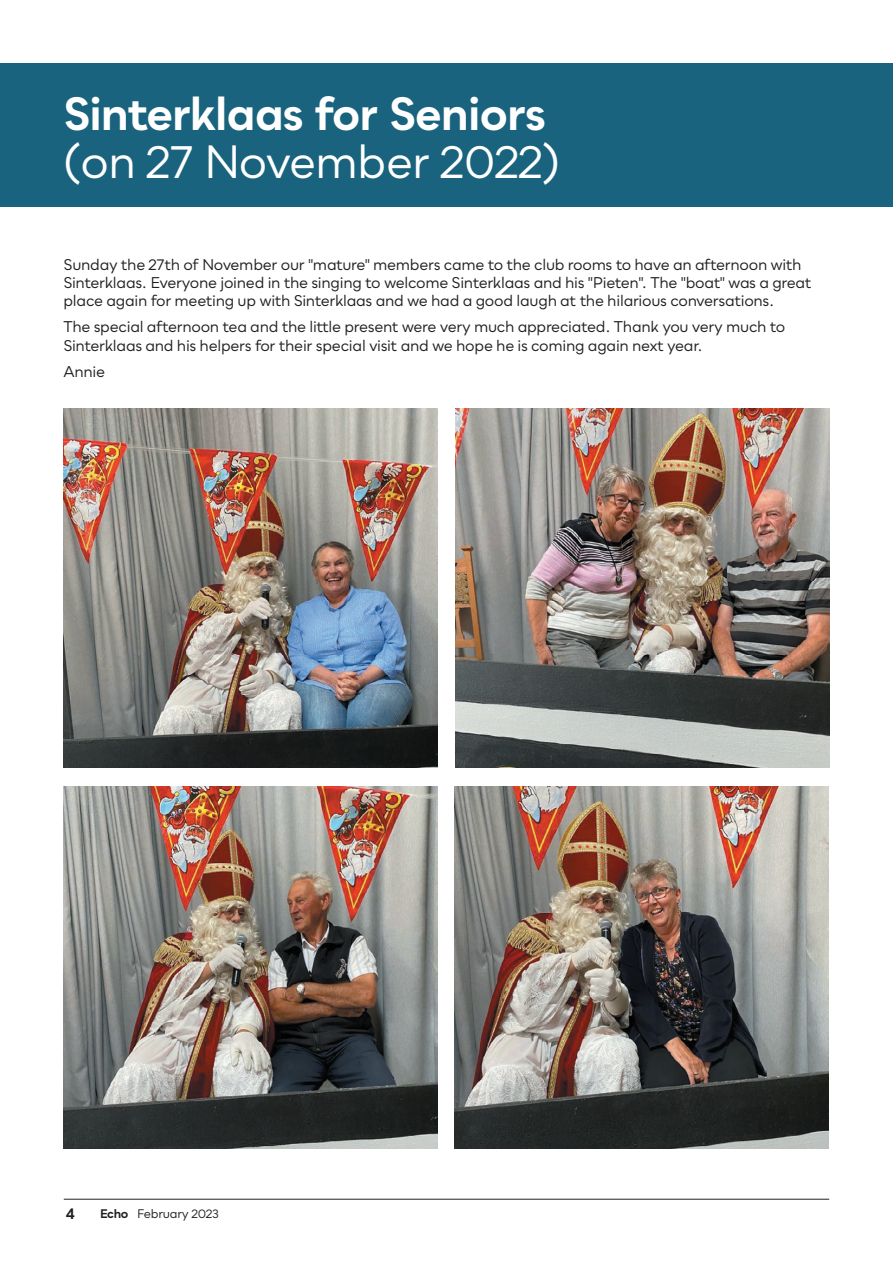
<style>
.page{position:relative;width:893px;height:1263px;background:#fff}
.page>*{position:absolute;margin:0;border:0;box-sizing:border-box;transform-origin:0 0}
.t1{font:700 45px "Bozon";letter-spacing:-.02em;color:#fff}
.t2{font:45px "Bozon";letter-spacing:-.02em;color:#fff}
.t3{font:15px/18px "Bozon";letter-spacing:-.02em;color:#231f20}
.t4{font:700 15px "Bozon";color:#231f20}
.t5{font:12px "Bozon";letter-spacing:-.025em;color:#231f20}
.s1{font-weight:700}
</style>
<div class="page">
<div style="left:0;top:64px;width:893px;height:143px;background:#19637e"></div>
<hr style="left:892px;top:64px;width:1px;height:143px;background:#f69230">
<img style="left:456px;top:408px;width:373px;height:359px">
<img style="left:64px;top:786px;width:373px;height:362px">
<img style="left:454px;top:786px;width:374px;height:362px">
<img style="left:64px;top:408px;width:373px;height:359px">
<hr style="left:64px;top:1199px;width:765px;height:1px;background:#231f20">
<h1 class="t1" style="left:63px;top:84px;width:484px">Sinterklaas for Seniors</h1>
<h1 class="t2" style="left:63px;top:133px;width:498px">(on 27 November 2022)</h1>
<p class="t3" style="left:63px;top:255px;width:750px">Sunday the 27th of November our "mature" members came to the club rooms to have an afternoon with<br>Sinterklaas. Everyone joined in the singing to welcome Sinterklaas and his "Pieten". The "boat" was a great place again for meeting up with Sinterklaas and we had a good laugh at the hilarious conversations.</p>
<p class="t3" style="left:63px;top:318px;width:724px">The special afternoon tea and the little present were very much appreciated. Thank you very much to<br>Sinterklaas and his helpers for their special visit and we hope he is coming again next year.</p>
<p class="t3" style="left:63px;top:362px;width:43px">Annie</p>
<p class="t4" style="left:66px;top:1203px;width:10px">4</p>
<p class="t5" style="left:100px;top:1205px;width:120px"><span class="s1">Echo</span> February 2023</p>
</div>
